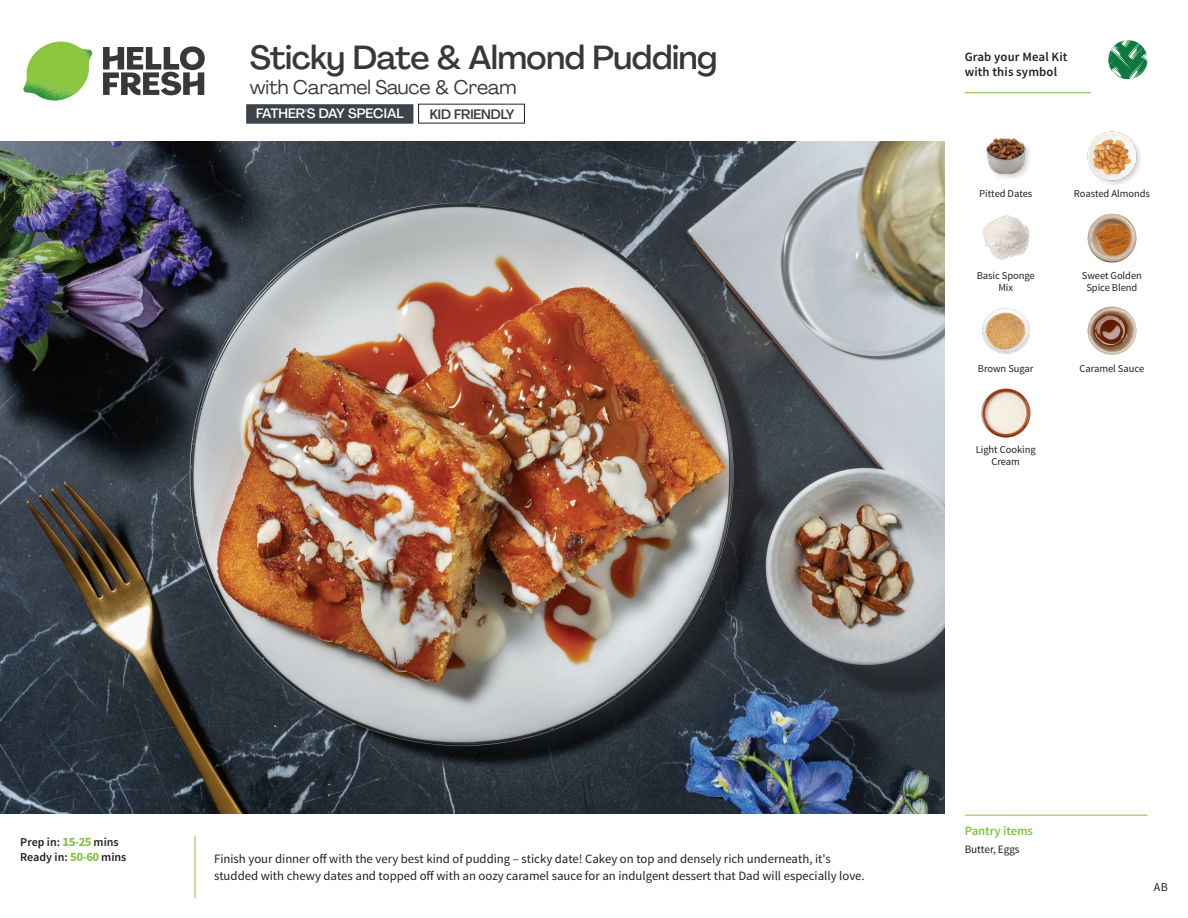
<style>
.page{position:relative;width:1188px;height:918px;background:#fff}
.page>*{position:absolute;margin:0;border:0;box-sizing:border-box;transform-origin:0 0}
._15_Titel_UK{font:500 33px "Agrandir";letter-spacing:-.01em;color:#383839}
._15_Titel_UK-2{font:19.5px "Agrandir";letter-spacing:-.01em;color:#383839}
.t1{font:500 13.5px "Agrandir";color:#fff}
.t2{font:500 13.5px "Agrandir";letter-spacing:-.01em;color:#383839}
.Step_6_Text_AU{font:12.75px/16.5px "Source Sans Pro";color:#231f20}
.t3{font:600 12.75px/15px "Source Sans Pro";letter-spacing:.01em;color:#231f20}
._04_Headers_Front{font:600 12.75px "Source Sans Pro";letter-spacing:-.01em;color:#81c340}
._04_Intro{font:600 12px "Source Sans Pro";color:#231f20}
.t4{font:12px "Source Sans Pro";color:#231f20}
._05_Pantry{font:11.25px "Source Sans Pro";letter-spacing:-.01em;color:#231f20}
._18_FRONT_ingredient{font:10.5px/12px "Source Sans Pro";letter-spacing:-.005em;color:#231f20;text-align:center}
.s1{font-weight:700;font-size:12.75px;color:#81c340}
</style>
<div class="page">
<svg style="left:103px;top:46px;width:102px;height:49px"></svg>
<img style="left:23px;top:42px;width:69px;height:59px">
<div style="left:246px;top:104px;width:167px;height:20px;background:#3d4349"></div>
<img style="left:0;top:142px;width:945px;height:672px">
<img style="left:1087px;top:306px;width:50px;height:49px">
<img style="left:981px;top:388px;width:50px;height:50px">
<img style="left:982px;top:308px;width:49px;height:46px">
<img style="left:982px;top:215px;width:48px;height:45px">
<img style="left:1087px;top:213px;width:50px;height:50px">
<img style="left:986px;top:138px;width:43px;height:40px">
<img style="left:1087px;top:131px;width:54px;height:54px">
<hr style="left:965px;top:815px;width:183px;height:1px;background:#81c340">
<hr style="left:965px;top:92px;width:183px;height:1px;background:#81c340">
<svg style="left:1091px;top:40px;width:57px;height:53px"></svg>
<p class="_15_Titel_UK" style="left:250px;top:37px;width:469px">Sticky Date &amp; Almond Pudding</p>
<p class="_15_Titel_UK-2" style="left:250px;top:75px;width:268px">with Caramel Sauce &amp; Cream</p>
<p class="t1" style="left:256px;top:105px;width:149px">FATHER'S DAY SPECIAL</p>
<p class="t2" style="left:430px;top:106px;width:86px">KID FRIENDLY</p>
<p class="t3" style="left:965px;top:50px;width:104px">Grab your Meal Kit with this symbol</p>
<p class="_18_FRONT_ingredient" style="left:979px;top:188px;width:55px">Pitted Dates</p>
<p class="_18_FRONT_ingredient" style="left:1074px;top:188px;width:77px">Roasted Almonds</p>
<p class="_18_FRONT_ingredient" style="left:977px;top:269px;width:60px">Basic Sponge<br>Mix</p>
<p class="_18_FRONT_ingredient" style="left:1082px;top:269px;width:62px">Sweet Golden<br>Spice Blend</p>
<p class="_18_FRONT_ingredient" style="left:978px;top:363px;width:57px">Brown Sugar</p>
<p class="_18_FRONT_ingredient" style="left:1080px;top:363px;width:66px">Caramel Sauce</p>
<p class="_18_FRONT_ingredient" style="left:976px;top:444px;width:61px">Light Cooking<br>Cream</p>
<p class="_04_Intro" style="left:20px;top:835px;width:100px">Prep in: <span class="s1">15-25</span> mins</p>
<p class="_04_Intro" style="left:20px;top:850px;width:108px">Ready in: <span class="s1">50-60</span> mins</p>
<p class="Step_6_Text_AU" style="left:214px;top:851px;width:652px">Finish your dinner off with the very best kind of pudding – sticky date! Cakey on top and densely rich underneath, it's studded with chewy dates and topped off with an oozy caramel sauce for an indulgent dessert that Dad will especially love.</p>
<p class="_04_Headers_Front" style="left:965px;top:822px;width:70px">Pantry items</p>
<p class="_05_Pantry" style="left:965px;top:842px;width:56px">Butter, Eggs</p>
<p class="t4" style="left:1154px;top:879px;width:15px">AB</p>
</div>
